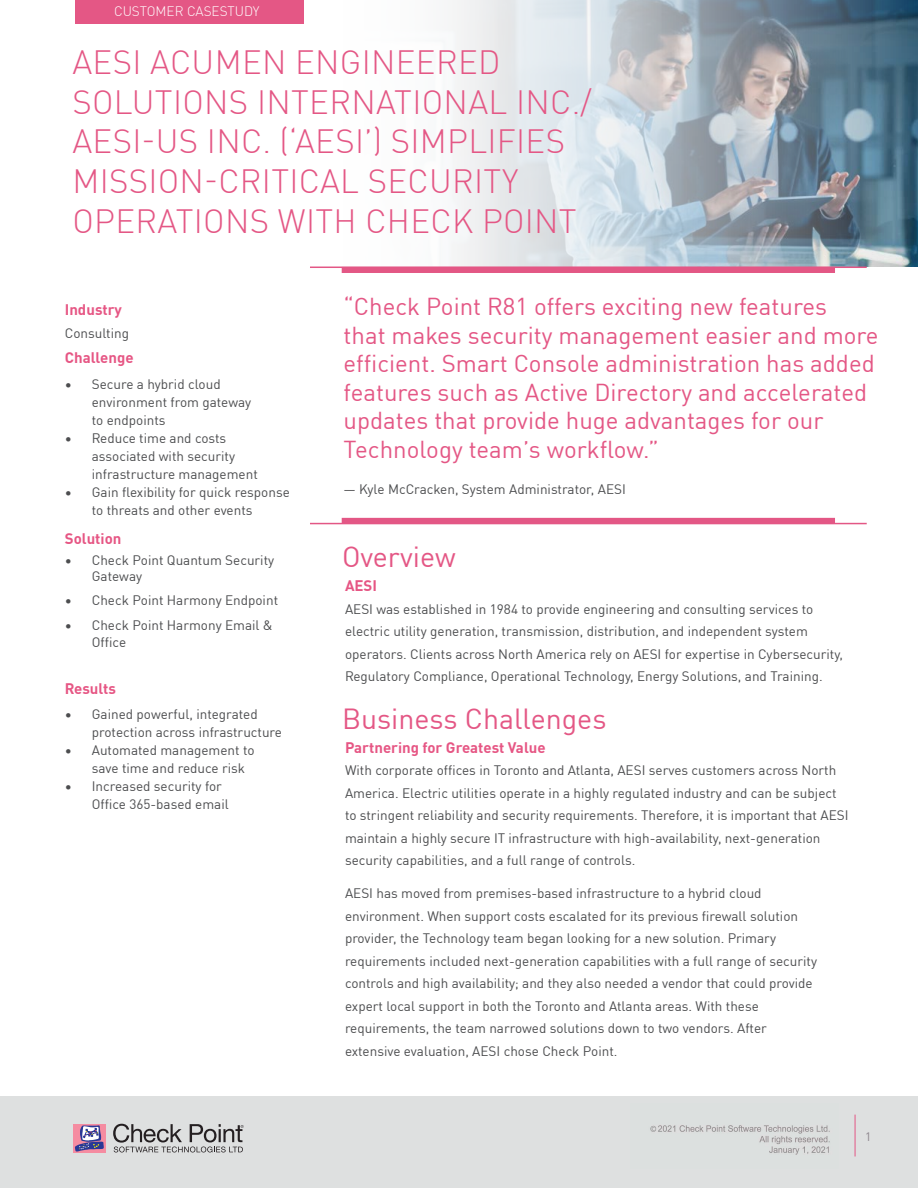
<style>
.page{position:relative;width:918px;height:1188px;background:#fff}
.page>*{position:absolute;margin:0;border:0;box-sizing:border-box;transform-origin:0 0}
.t1{font:300 33px/39.6px "DIN Pro";letter-spacing:.01em;color:#e45785}
.t2{font:28.5px "DIN Pro";color:#e45785}
.t3{font:24px/28.5px "DIN Pro";color:#e45785}
.t4{font:700 15px "DIN Pro";color:#e65684}
.t5{font:13.5px/22.5px "DIN Pro";color:#4c4d4f}
.t6{font:300 13.5px "DIN Pro";color:#fff}
.t7{font:12px "DIN Pro";color:#8c858c}
</style>
<div class="page">
<div style="left:0;top:1097px;width:918px;height:91px;background:#dee0e0"></div>
<div style="left:74px;top:1124px;width:32px;height:28px;background:#f58ca1"></div>
<svg style="left:75px;top:1125px;width:29px;height:27px"></svg>
<svg style="left:113px;top:1124px;width:131px;height:28px"></svg>
<hr style="left:855px;top:1115px;width:1px;height:41px;background:#e35785">
<hr style="left:310px;top:523px;width:557px;height:1px;background:#e35785">
<div style="left:342px;top:518px;width:493px;height:6px;background:#e35785"></div>
<svg style="left:310px;top:0;width:608px;height:267px"></svg>
<div style="left:328px;top:0;width:170px;height:284px;background:#fff"></div>
<div style="left:75px;top:0;width:229px;height:24px;background:#e45785"></div>
<hr style="left:310px;top:267px;width:557px;height:1px;background:#e35785">
<div style="left:342px;top:267px;width:493px;height:6px;background:#e35785"></div>
<img style="left:650px;top:1125px;width:180px;height:30px">
<p class="t6" style="left:114px;top:1px;width:147px">CUSTOMER CASESTUDY</p>
<h1 class="t1" style="left:72px;top:40px;width:521px">AESI ACUMEN ENGINEERED<br>SOLUTIONS INTERNATIONAL INC./<br>AESI-US INC. (‘AESI’) SIMPLIFIES<br>MISSION-CRITICAL SECURITY<br>OPERATIONS WITH CHECK POINT</h1>
<p class="t4" style="left:65px;top:298px;width:59px">Industry</p>
<p class="t5" style="left:65px;top:321px;width:66px">Consulting</p>
<p class="t4" style="left:65px;top:346px;width:70px">Challenge</p>
<p class="t5" style="left:92px;top:374px;width:161px;line-height:18px;text-indent:-27px">• Secure a hybrid cloud environment from gateway to endpoints</p>
<p class="t5" style="left:92px;top:428px;width:168px;line-height:18px;text-indent:-27px">• Reduce time and costs associated with security infrastructure management</p>
<p class="t5" style="left:92px;top:482px;width:200px;line-height:18px;text-indent:-27px">• Gain flexibility for quick response to threats and other events</p>
<p class="t4" style="left:65px;top:527px;width:58px">Solution</p>
<p class="t5" style="left:92px;top:551px;width:184px;line-height:16.2px;text-indent:-27px">• Check Point Quantum Security<br>Gateway</p>
<p class="t5" style="left:65px;top:588px;width:215px">• Check Point Harmony Endpoint</p>
<p class="t5" style="left:92px;top:616px;width:182px;line-height:16.2px;text-indent:-27px">• Check Point Harmony Email &amp;<br>Office</p>
<p class="t4" style="left:65px;top:677px;width:53px">Results</p>
<p class="t5" style="left:92px;top:704px;width:192px;line-height:18px;text-indent:-27px">• Gained powerful, integrated protection across infrastructure</p>
<p class="t5" style="left:92px;top:740px;width:164px;line-height:18px;text-indent:-27px">• Automated management to save time and reduce risk</p>
<p class="t5" style="left:92px;top:776px;width:139px;line-height:18px;text-indent:-27px">• Increased security for<br>Office 365-based email</p>
<p class="t3" style="left:344px;top:291px;width:537px">“Check Point R81 offers exciting new features<br>that makes security management easier and more efficient. Smart Console administration has added features such as Active Directory and accelerated updates that provide huge advantages for our Technology team’s workflow.”</p>
<p class="t5" style="left:344px;top:477px;width:284px">— Kyle McCracken, System Administrator, AESI</p>
<h2 class="t2" style="left:342px;top:535px;width:115px">Overview</h2>
<p class="t4" style="left:345px;top:574px;width:34px">AESI</p>
<p class="t5" style="left:345px;top:597px;width:500px">AESI was established in 1984 to provide engineering and consulting services to electric utility generation, transmission, distribution, and independent system operators. Clients across North America rely on AESI for expertise in Cybersecurity, Regulatory Compliance, Operational Technology, Energy Solutions, and Training.</p>
<h2 class="t2" style="left:342px;top:697px;width:266px">Business Challenges</h2>
<p class="t4" style="left:345px;top:736px;width:202px">Partnering for Greatest Value</p>
<p class="t5" style="left:345px;top:758px;width:505px">With corporate offices in Toronto and Atlanta, AESI serves customers across North America. Electric utilities operate in a highly regulated industry and can be subject to stringent reliability and security requirements. Therefore, it is important that AESI maintain a highly secure IT infrastructure with high-availability, next-generation security capabilities, and a full range of controls.</p>
<p class="t5" style="left:345px;top:881px;width:474px">AESI has moved from premises-based infrastructure to a hybrid cloud environment. When support costs escalated for its previous firewall solution provider, the Technology team began looking for a new solution. Primary requirements included next-generation capabilities with a full range of security controls and high availability; and they also needed a vendor that could provide expert local support in both the Toronto and Atlanta areas. With these requirements, the team narrowed solutions down to two vendors. After extensive evaluation, AESI chose Check Point.</p>
<p class="t7" style="left:865px;top:1127px;width:8px">1</p>
</div>
